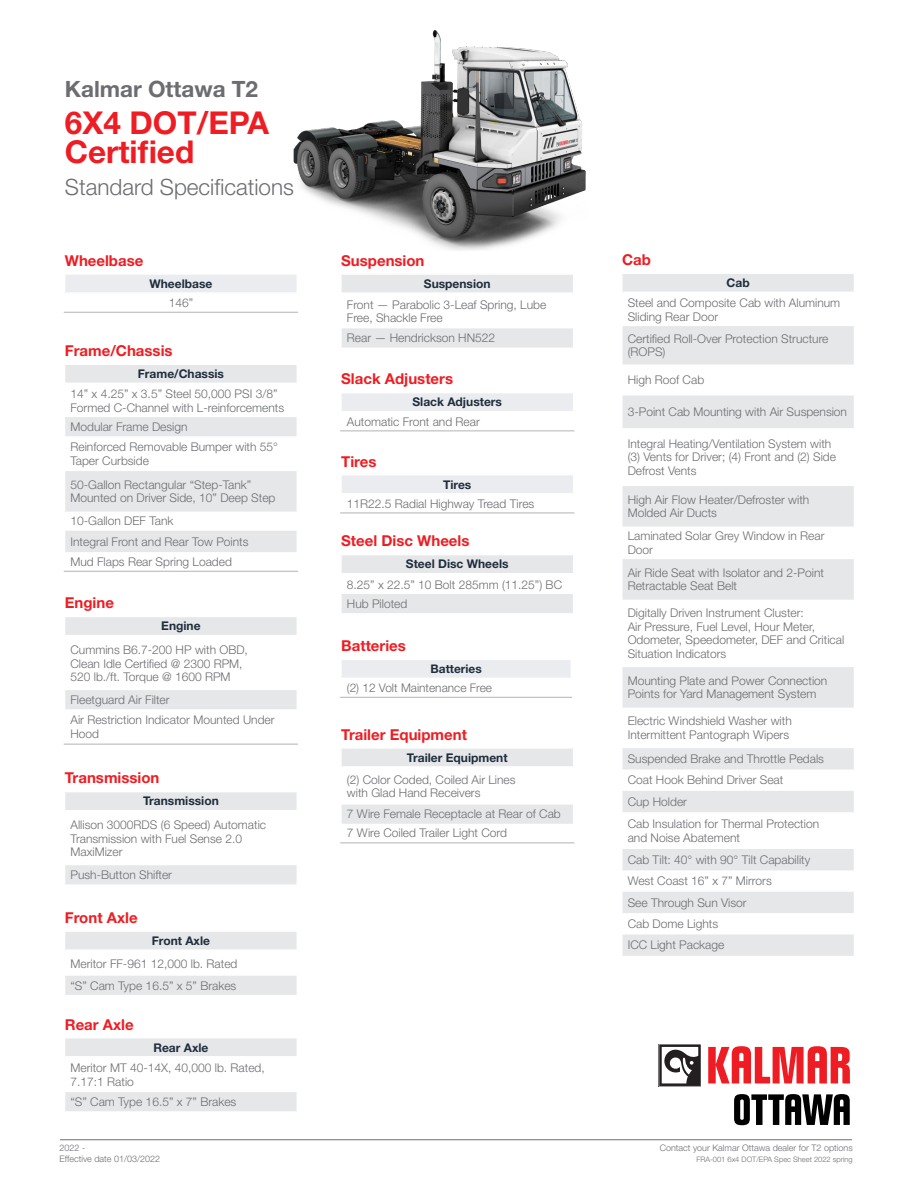
<style>
.page{position:relative;width:918px;height:1188px;background:#fff}
.page>*{position:absolute;margin:0;border:0;box-sizing:border-box;transform-origin:0 0}
.t1{font:700 31.5px "Helvetica Neue LT Std";color:#ee1d23}
.t2{font:300 22.5px "Helvetica Neue LT Std";color:#6c6d70}
.t3{font:700 22.5px "Helvetica Neue LT Std";color:#6c6d70}
.t4{font:700 15px "Helvetica Neue LT Std";color:#ee1d23}
.t5{font:300 12px/13.5px "Helvetica Neue LT Std";color:#6c6d70}
.t6{font:700 12px "Helvetica Neue LT Std";color:#1f2d3d}
.t7{font:300 11.85px "Helvetica Neue LT Std";color:#6c6d70}
.t8{font:700 11.85px "Helvetica Neue LT Std";color:#1f2d3d}
.t9{font:300 9px "Helvetica Neue LT Std";color:#6c6d70}
.t10{font:300 7.5px "Helvetica Neue LT Std";color:#6c6d70}
</style>
<div class="page">
<div style="left:65px;top:274px;width:232px;height:19px;background:#eaecef"></div>
<hr style="left:64px;top:273px;width:234px;height:2px;background:#fff">
<hr style="left:64px;top:292px;width:234px;height:2px;background:#fff">
<hr style="left:64px;top:312px;width:234px;height:1px;background:#b2b3b7">
<svg style="left:64px;top:365px;width:234px;height:206px"></svg>
<hr style="left:64px;top:571px;width:234px;height:1px;background:#b2b3b7">
<svg style="left:65px;top:617px;width:232px;height:92px"></svg>
<hr style="left:64px;top:744px;width:234px;height:1px;background:#b2b3b7">
<svg style="left:65px;top:792px;width:232px;height:92px"></svg>
<svg style="left:65px;top:932px;width:232px;height:63px"></svg>
<svg style="left:65px;top:1038px;width:232px;height:73px"></svg>
<svg style="left:342px;top:275px;width:231px;height:73px"></svg>
<svg style="left:342px;top:555px;width:231px;height:58px"></svg>
<div style="left:341px;top:393px;width:233px;height:19px;background:#eaecef"></div>
<hr style="left:340px;top:411px;width:234px;height:1px;background:#fff">
<svg style="left:341px;top:393px;width:1px;height:18px"></svg>
<svg style="left:573px;top:393px;width:1px;height:18px"></svg>
<hr style="left:340px;top:430px;width:234px;height:1px;background:#b2b3b7">
<div style="left:341px;top:475px;width:233px;height:19px;background:#eaecef"></div>
<hr style="left:340px;top:493px;width:234px;height:2px;background:#fff">
<svg style="left:340px;top:475px;width:2px;height:38px"></svg>
<svg style="left:573px;top:475px;width:1px;height:38px"></svg>
<hr style="left:340px;top:513px;width:234px;height:1px;background:#b2b3b7">
<div style="left:341px;top:659px;width:230px;height:19px;background:#eaecef"></div>
<hr style="left:340px;top:659px;width:232px;height:1px;background:#fff">
<svg style="left:340px;top:660px;width:2px;height:37px"></svg>
<hr style="left:340px;top:697px;width:232px;height:1px;background:#b2b3b7">
<svg style="left:622px;top:274px;width:232px;height:682px"></svg>
<hr style="left:621px;top:292px;width:234px;height:1px;background:#fff">
<svg style="left:340px;top:749px;width:234px;height:94px"></svg>
<hr style="left:340px;top:843px;width:234px;height:1px;background:#b2b3b7">
<img style="left:293px;top:30px;width:293px;height:221px">
<hr style="left:60px;top:1139px;width:792px;height:1px;background:#6c6d70">
<svg style="left:734px;top:1094px;width:116px;height:31px"></svg>
<svg style="left:708px;top:1046px;width:142px;height:37px"></svg>
<svg style="left:659px;top:1044px;width:42px;height:43px"></svg>
<p class="t3" style="left:65px;top:75px;width:195px">Kalmar Ottawa T2</p>
<p class="t1" style="left:65px;top:103px;width:206px">6X4 DOT/EPA</p>
<p class="t1" style="left:65px;top:132px;width:131px">Certified</p>
<p class="t2" style="left:65px;top:174px;width:231px">Standard Specifications</p>
<p class="t4" style="left:65px;top:251px;width:80px">Wheelbase</p>
<p class="t6" style="left:149px;top:276px;width:64px">Wheelbase</p>
<p class="t5" style="left:169px;top:296px;width:26px">146”</p>
<p class="t4" style="left:65px;top:341px;width:109px">Frame/Chassis</p>
<p class="t6" style="left:138px;top:366px;width:88px">Frame/Chassis</p>
<p class="t5" style="left:71px;top:387px;width:215px">14” x 4.25” x 3.5” Steel 50,000 PSI 3/8”<br>Formed C-Channel with L-reinforcements</p>
<p class="t5" style="left:71px;top:420px;width:119px">Modular Frame Design</p>
<p class="t5" style="left:71px;top:440px;width:209px">Reinforced Removable Bumper with 55°<br>Taper Curbside</p>
<p class="t5" style="left:71px;top:478px;width:206px">50-Gallon Rectangular “Step-Tank”<br>Mounted on Driver Side, 10” Deep Step</p>
<p class="t5" style="left:71px;top:514px;width:104px">10-Gallon DEF Tank</p>
<p class="t5" style="left:71px;top:534px;width:180px">Integral Front and Rear Tow Points</p>
<p class="t5" style="left:71px;top:555px;width:163px">Mud Flaps Rear Spring Loaded</p>
<p class="t4" style="left:65px;top:594px;width:51px">Engine</p>
<p class="t6" style="left:161px;top:619px;width:41px">Engine</p>
<p class="t5" style="left:71px;top:643px;width:179px">Cummins B6.7-200 HP with OBD,<br>Clean Idle Certified @ 2300 RPM,<br>520 lb./ft. Torque @ 1600 RPM</p>
<p class="t5" style="left:71px;top:693px;width:101px">Fleetguard Air Filter</p>
<p class="t5" style="left:71px;top:713px;width:206px">Air Restriction Indicator Mounted Under<br>Hood</p>
<p class="t4" style="left:65px;top:769px;width:96px">Transmission</p>
<p class="t6" style="left:143px;top:794px;width:77px">Transmission</p>
<p class="t5" style="left:71px;top:818px;width:197px">Allison 3000RDS (6 Speed) Automatic<br>Transmission with Fuel Sense 2.0<br>MaxiMizer</p>
<p class="t5" style="left:71px;top:868px;width:103px">Push-Button Shifter</p>
<p class="t4" style="left:65px;top:908px;width:74px">Front Axle</p>
<p class="t6" style="left:152px;top:933px;width:60px">Front Axle</p>
<p class="t5" style="left:71px;top:956px;width:168px">Meritor FF-961 12,000 lb. Rated</p>
<p class="t5" style="left:71px;top:978px;width:167px">“S” Cam Type 16.5” x 5” Brakes</p>
<p class="t4" style="left:65px;top:1015px;width:70px">Rear Axle</p>
<p class="t6" style="left:153px;top:1040px;width:57px">Rear Axle</p>
<p class="t5" style="left:71px;top:1061px;width:196px">Meritor MT 40-14X, 40,000 lb. Rated,<br>7.17:1 Ratio</p>
<p class="t5" style="left:71px;top:1095px;width:167px">“S” Cam Type 16.5” x 7” Brakes</p>
<p class="t9" style="left:60px;top:1142px;width:27px">2022 -</p>
<p class="t9" style="left:60px;top:1153px;width:102px">Effective date 01/03/2022</p>
<p class="t4" style="left:341px;top:251px;width:85px">Suspension</p>
<p class="t6" style="left:424px;top:276px;width:68px">Suspension</p>
<p class="t5" style="left:347px;top:297px;width:201px">Front — Parabolic 3-Leaf Spring, Lube<br>Free, Shackle Free</p>
<p class="t5" style="left:347px;top:331px;width:150px">Rear — Hendrickson HN522</p>
<p class="t4" style="left:341px;top:370px;width:113px">Slack Adjusters</p>
<p class="t6" style="left:413px;top:395px;width:91px">Slack Adjusters</p>
<p class="t5" style="left:347px;top:415px;width:134px">Automatic Front and Rear</p>
<p class="t4" style="left:341px;top:452px;width:37px">Tires</p>
<p class="t6" style="left:443px;top:477px;width:30px">Tires</p>
<p class="t5" style="left:347px;top:497px;width:189px">11R22.5 Radial Highway Tread Tires</p>
<p class="t4" style="left:341px;top:532px;width:130px">Steel Disc Wheels</p>
<p class="t6" style="left:406px;top:557px;width:104px">Steel Disc Wheels</p>
<p class="t5" style="left:347px;top:577px;width:217px">8.25” x 22.5” 10 Bolt 285mm (11.25”) BC</p>
<p class="t5" style="left:347px;top:597px;width:62px">Hub Piloted</p>
<p class="t4" style="left:341px;top:637px;width:66px">Batteries</p>
<p class="t8" style="left:431px;top:662px;width:53px">Batteries</p>
<p class="t7" style="left:347px;top:681px;width:147px">(2) 12 Volt Maintenance Free</p>
<p class="t4" style="left:341px;top:725px;width:127px">Trailer Equipment</p>
<p class="t6" style="left:407px;top:750px;width:102px">Trailer Equipment</p>
<p class="t5" style="left:347px;top:772px;width:170px">(2) Color Coded, Coiled Air Lines with Glad Hand Receivers</p>
<p class="t5" style="left:347px;top:807px;width:215px">7 Wire Female Receptacle at Rear of Cab</p>
<p class="t5" style="left:347px;top:826px;width:162px">7 Wire Coiled Trailer Light Cord</p>
<p class="t4" style="left:622px;top:250px;width:30px">Cab</p>
<p class="t6" style="left:727px;top:275px;width:25px">Cab</p>
<p class="t5" style="left:628px;top:296px;width:214px">Steel and Composite Cab with Aluminum<br>Sliding Rear Door</p>
<p class="t5" style="left:628px;top:332px;width:202px">Certified Roll-Over Protection Structure (ROPS)</p>
<p class="t5" style="left:628px;top:373px;width:78px">High Roof Cab</p>
<p class="t5" style="left:628px;top:405px;width:221px">3-Point Cab Mounting with Air Suspension</p>
<p class="t5" style="left:628px;top:437px;width:210px">Integral Heating/Ventilation System with (3) Vents for Driver; (4) Front and (2) Side<br>Defrost Vents</p>
<p class="t5" style="left:628px;top:493px;width:183px">High Air Flow Heater/Defroster with<br>Molded Air Ducts</p>
<p class="t5" style="left:628px;top:529px;width:198px">Laminated Solar Grey Window in Rear<br>Door</p>
<p class="t5" style="left:628px;top:566px;width:198px">Air Ride Seat with Isolator and 2-Point<br>Retractable Seat Belt</p>
<p class="t5" style="left:628px;top:606px;width:218px">Digitally Driven Instrument Cluster:<br>Air Pressure, Fuel Level, Hour Meter, Odometer, Speedometer, DEF and Critical Situation Indicators</p>
<p class="t5" style="left:628px;top:674px;width:201px">Mounting Plate and Power Connection<br>Points for Yard Management System</p>
<p class="t5" style="left:628px;top:714px;width:166px">Electric Windshield Washer with<br>Intermittent Pantograph Wipers</p>
<p class="t5" style="left:628px;top:752px;width:198px">Suspended Brake and Throttle Pedals</p>
<p class="t5" style="left:628px;top:773px;width:157px">Coat Hook Behind Driver Seat</p>
<p class="t5" style="left:628px;top:795px;width:61px">Cup Holder</p>
<p class="t5" style="left:628px;top:817px;width:193px">Cab Insulation for Thermal Protection and Noise Abatement</p>
<p class="t5" style="left:628px;top:853px;width:184px">Cab Tilt: 40° with 90° Tilt Capability</p>
<p class="t5" style="left:628px;top:874px;width:146px">West Coast 16” x 7” Mirrors</p>
<p class="t5" style="left:628px;top:895px;width:121px">See Through Sun Visor</p>
<p class="t5" style="left:628px;top:917px;width:92px">Cab Dome Lights</p>
<p class="t5" style="left:628px;top:938px;width:98px">ICC Light Package</p>
<p class="t9" style="left:660px;top:1142px;width:194px">Contact your Kalmar Ottawa dealer for T2 options</p>
<p class="t10" style="left:696px;top:1154px;width:158px">FRA-001 6x4 DOT/EPA Spec Sheet 2022 spring</p>
</div>
